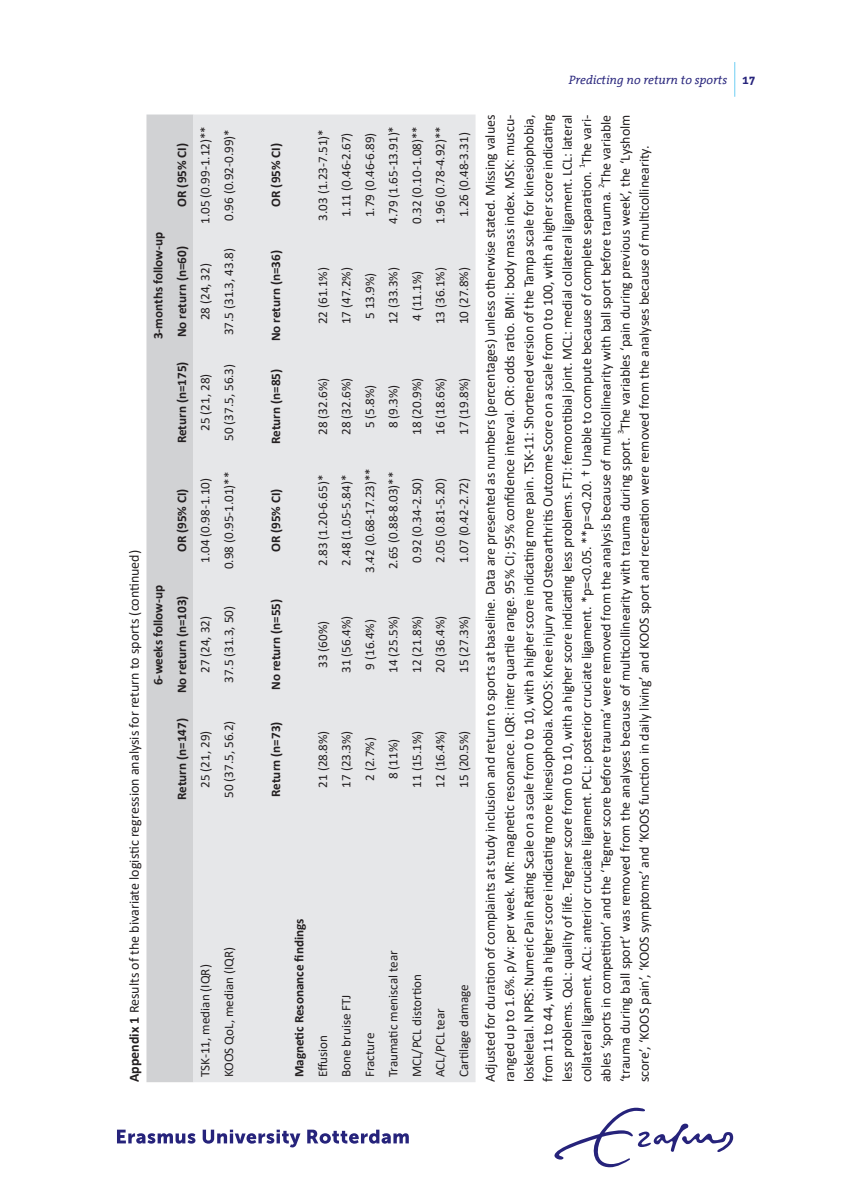
<style>
.page{position:relative;width:844px;height:1191px;background:#fff}
.page>*{position:absolute;margin:0;border:0;box-sizing:border-box;transform-origin:0 0}
.t1{font:14px/19.2px "Calibri";color:#231f20;text-align:justify}
.t2{font:13.12px "Calibri";color:#231f20}
.t3{font:700 13.12px "Calibri";color:#231f20}
.t4{font:italic 12.25px "The Serif Office";color:#26237b}
.s1{font-weight:700}
.s2{font-weight:700;font-style:normal}
</style>
<div class="page">
<div style="left:146px;top:114px;width:47px;height:968px;background:#d1d2d4"></div>
<div style="left:193px;top:114px;width:282px;height:968px;background:#e6e7e9"></div>
<svg style="left:117px;top:1129px;width:78px;height:14px"></svg>
<svg style="left:203px;top:1129px;width:97px;height:18px"></svg>
<svg style="left:307px;top:1129px;width:101px;height:14px"></svg>
<svg style="left:554px;top:1107px;width:179px;height:60px"></svg>
<hr style="left:734px;top:62px;width:1px;height:35px;background:#6fcef4">
<p class="t1" style="left:124px;top:1082px;width:534px;rotate:-90deg"><span class="s1">Appendix 1</span> Results of the bivariate logistic regression analysis for return to sports (continued)</p>
<p class="t3" style="left:149px;top:339px;width:109px;rotate:-90deg">3-months follow-up</p>
<p class="t3" style="left:172px;top:207px;width:65px;rotate:-90deg">OR (95% CI)</p>
<p class="t3" style="left:172px;top:337px;width:93px;rotate:-90deg">No return (n=60)</p>
<p class="t3" style="left:172px;top:443px;width:83px;rotate:-90deg">Return (n=175)</p>
<p class="t2" style="left:196px;top:224px;width:99px;rotate:-90deg">1.05 (0.99-1.12)**</p>
<p class="t2" style="left:196px;top:320px;width:59px;rotate:-90deg">28 (24, 32)</p>
<p class="t2" style="left:196px;top:431px;width:59px;rotate:-90deg">25 (21, 28)</p>
<p class="t3" style="left:172px;top:552px;width:65px;rotate:-90deg">OR (95% CI)</p>
<p class="t3" style="left:149px;top:685px;width:102px;rotate:-90deg">6-weeks follow-up</p>
<p class="t3" style="left:172px;top:693px;width:99px;rotate:-90deg">No return (n=103)</p>
<p class="t3" style="left:172px;top:800px;width:83px;rotate:-90deg">Return (n=147)</p>
<p class="t2" style="left:196px;top:563px;width:86px;rotate:-90deg">1.04 (0.98-1.10)</p>
<p class="t2" style="left:196px;top:673px;width:59px;rotate:-90deg">27 (24, 32)</p>
<p class="t2" style="left:196px;top:788px;width:59px;rotate:-90deg">25 (21, 29)</p>
<p class="t2" style="left:219px;top:221px;width:93px;rotate:-90deg">0.96 (0.92-0.99)*</p>
<p class="t2" style="left:219px;top:335px;width:88px;rotate:-90deg">37.5 (31.3, 43.8)</p>
<p class="t2" style="left:219px;top:441px;width:79px;rotate:-90deg">50 (37.5, 56.3)</p>
<p class="t2" style="left:219px;top:569px;width:99px;rotate:-90deg">0.98 (0.95-1.01)**</p>
<p class="t2" style="left:219px;top:683px;width:79px;rotate:-90deg">37.5 (31.3, 50)</p>
<p class="t2" style="left:219px;top:798px;width:79px;rotate:-90deg">50 (37.5, 56.2)</p>
<p class="t2" style="left:196px;top:1077px;width:114px;rotate:-90deg">TSK-11, median (IQR)</p>
<p class="t2" style="left:219px;top:1077px;width:132px;rotate:-90deg">KOOS QoL, median (IQR)</p>
<p class="t3" style="left:266px;top:207px;width:65px;rotate:-90deg">OR (95% CI)</p>
<p class="t3" style="left:266px;top:341px;width:93px;rotate:-90deg">No return (n=36)</p>
<p class="t3" style="left:266px;top:444px;width:77px;rotate:-90deg">Return (n=85)</p>
<p class="t3" style="left:266px;top:552px;width:65px;rotate:-90deg">OR (95% CI)</p>
<p class="t3" style="left:266px;top:690px;width:93px;rotate:-90deg">No return (n=55)</p>
<p class="t3" style="left:266px;top:797px;width:77px;rotate:-90deg">Return (n=73)</p>
<p class="t2" style="left:313px;top:221px;width:93px;rotate:-90deg">3.03 (1.23-7.51)*</p>
<p class="t2" style="left:337px;top:217px;width:86px;rotate:-90deg">1.11 (0.46-2.67)</p>
<p class="t2" style="left:360px;top:217px;width:86px;rotate:-90deg">1.79 (0.46-6.89)</p>
<p class="t2" style="left:384px;top:224px;width:99px;rotate:-90deg">4.79 (1.65-13.91)*</p>
<p class="t2" style="left:407px;top:224px;width:99px;rotate:-90deg">0.32 (0.10-1.08)**</p>
<p class="t2" style="left:431px;top:224px;width:99px;rotate:-90deg">1.96 (0.78-4.92)**</p>
<p class="t2" style="left:454px;top:217px;width:86px;rotate:-90deg">1.26 (0.48-3.31)</p>
<p class="t2" style="left:313px;top:324px;width:58px;rotate:-90deg">22 (61.1%)</p>
<p class="t2" style="left:337px;top:324px;width:58px;rotate:-90deg">17 (47.2%)</p>
<p class="t2" style="left:360px;top:319px;width:48px;rotate:-90deg">5 13.9%)</p>
<p class="t2" style="left:384px;top:324px;width:58px;rotate:-90deg">12 (33.3%)</p>
<p class="t2" style="left:407px;top:321px;width:52px;rotate:-90deg">4 (11.1%)</p>
<p class="t2" style="left:431px;top:324px;width:58px;rotate:-90deg">13 (36.1%)</p>
<p class="t2" style="left:454px;top:324px;width:58px;rotate:-90deg">10 (27.8%)</p>
<p class="t2" style="left:313px;top:435px;width:58px;rotate:-90deg">28 (32.6%)</p>
<p class="t2" style="left:337px;top:435px;width:58px;rotate:-90deg">28 (32.6%)</p>
<p class="t2" style="left:360px;top:428px;width:45px;rotate:-90deg">5 (5.8%)</p>
<p class="t2" style="left:384px;top:428px;width:45px;rotate:-90deg">8 (9.3%)</p>
<p class="t2" style="left:407px;top:435px;width:58px;rotate:-90deg">18 (20.9%)</p>
<p class="t2" style="left:431px;top:435px;width:58px;rotate:-90deg">16 (18.6%)</p>
<p class="t2" style="left:454px;top:435px;width:58px;rotate:-90deg">17 (19.8%)</p>
<p class="t2" style="left:313px;top:566px;width:93px;rotate:-90deg">2.83 (1.20-6.65)*</p>
<p class="t2" style="left:337px;top:566px;width:93px;rotate:-90deg">2.48 (1.05-5.84)*</p>
<p class="t2" style="left:360px;top:572px;width:106px;rotate:-90deg">3.42 (0.68-17.23)**</p>
<p class="t2" style="left:384px;top:569px;width:99px;rotate:-90deg">2.65 (0.88-8.03)**</p>
<p class="t2" style="left:407px;top:563px;width:86px;rotate:-90deg">0.92 (0.34-2.50)</p>
<p class="t2" style="left:431px;top:563px;width:86px;rotate:-90deg">2.05 (0.81-5.20)</p>
<p class="t2" style="left:454px;top:563px;width:86px;rotate:-90deg">1.07 (0.42-2.72)</p>
<p class="t2" style="left:313px;top:668px;width:48px;rotate:-90deg">33 (60%)</p>
<p class="t2" style="left:337px;top:673px;width:58px;rotate:-90deg">31 (56.4%)</p>
<p class="t2" style="left:360px;top:669px;width:52px;rotate:-90deg">9 (16.4%)</p>
<p class="t2" style="left:384px;top:673px;width:58px;rotate:-90deg">14 (25.5%)</p>
<p class="t2" style="left:407px;top:673px;width:58px;rotate:-90deg">12 (21.8%)</p>
<p class="t2" style="left:431px;top:673px;width:58px;rotate:-90deg">20 (36.4%)</p>
<p class="t2" style="left:454px;top:673px;width:58px;rotate:-90deg">15 (27.3%)</p>
<p class="t2" style="left:313px;top:787px;width:58px;rotate:-90deg">21 (28.8%)</p>
<p class="t2" style="left:337px;top:787px;width:58px;rotate:-90deg">17 (23.3%)</p>
<p class="t2" style="left:360px;top:781px;width:45px;rotate:-90deg">2 (2.7%)</p>
<p class="t2" style="left:384px;top:779px;width:42px;rotate:-90deg">8 (11%)</p>
<p class="t2" style="left:407px;top:787px;width:58px;rotate:-90deg">11 (15.1%)</p>
<p class="t2" style="left:431px;top:787px;width:58px;rotate:-90deg">12 (16.4%)</p>
<p class="t2" style="left:454px;top:787px;width:58px;rotate:-90deg">15 (20.5%)</p>
<p class="t3" style="left:290px;top:1077px;width:160px;rotate:-90deg">Magnetic Resonance findings</p>
<p class="t2" style="left:313px;top:1077px;width:44px;rotate:-90deg">Effusion</p>
<p class="t2" style="left:337px;top:1077px;width:84px;rotate:-90deg">Bone bruise FTJ</p>
<p class="t2" style="left:360px;top:1077px;width:46px;rotate:-90deg">Fracture</p>
<p class="t2" style="left:384px;top:1077px;width:128px;rotate:-90deg">Traumatic meniscal tear</p>
<p class="t2" style="left:407px;top:1077px;width:104px;rotate:-90deg">MCL/PCL distortion</p>
<p class="t2" style="left:431px;top:1077px;width:70px;rotate:-90deg">ACL/PCL tear</p>
<p class="t2" style="left:454px;top:1077px;width:94px;rotate:-90deg">Cartilage damage</p>
<p class="t4" style="left:568px;top:73px;width:188px">Predicting no return to sports <span class="s2">17</span></p>
<p class="t1" style="left:480px;top:1082px;width:969px;rotate:-90deg">Adjusted for duration of complaints at study inclusion and return to sports at baseline. Data are presented as numbers (percentages) unless otherwise stated. Missing values ranged up to 1.6%. p/w: per week. MR: magnetic resonance. IQR: inter quartile range. 95% CI; 95% confidence interval. OR: odds ratio. BMI: body mass index. MSK: muscu&shy;loskeletal. NPRS: Numeric Pain Rating Scale on a scale from 0 to 10, with a higher score indicating more pain. TSK-11: Shortened version of the Tampa scale for kinesiophobia, from 11 to 44, with a higher score indicating more kinesiophobia. KOOS: Knee injury and Osteoarthritis Outcome Score on a scale from 0 to 100, with a higher score indicating less problems. QoL: quality of life. Tegner score from 0 to 10, with a higher score indicating less problems. FTJ: femorotibial joint. MCL: medial collateral ligament. LCL: lateral collateral ligament. ACL: anterior cruciate ligament. PCL: posterior cruciate ligament. *p=&lt;0.05. **p=&lt;0.20. † Unable to compute because of complete separation. <sup>1</sup>The vari&shy;ables ‘sports in competition’ and the ‘Tegner score before trauma’ were removed from the analysis because of multicollinearity with ball sport before trauma. <sup>2</sup>The variable ‘trauma during ball sport’ was removed from the analyses because of multicollinearity with trauma during sport. <sup>3</sup>The variables ‘pain during previous week’, the ‘Lysholm score’, ‘KOOS pain’, ‘KOOS symptoms’ and ‘KOOS function in daily living’ and KOOS sport and recreation were removed from the analyses because of multicollinearity.</p>
</div>
